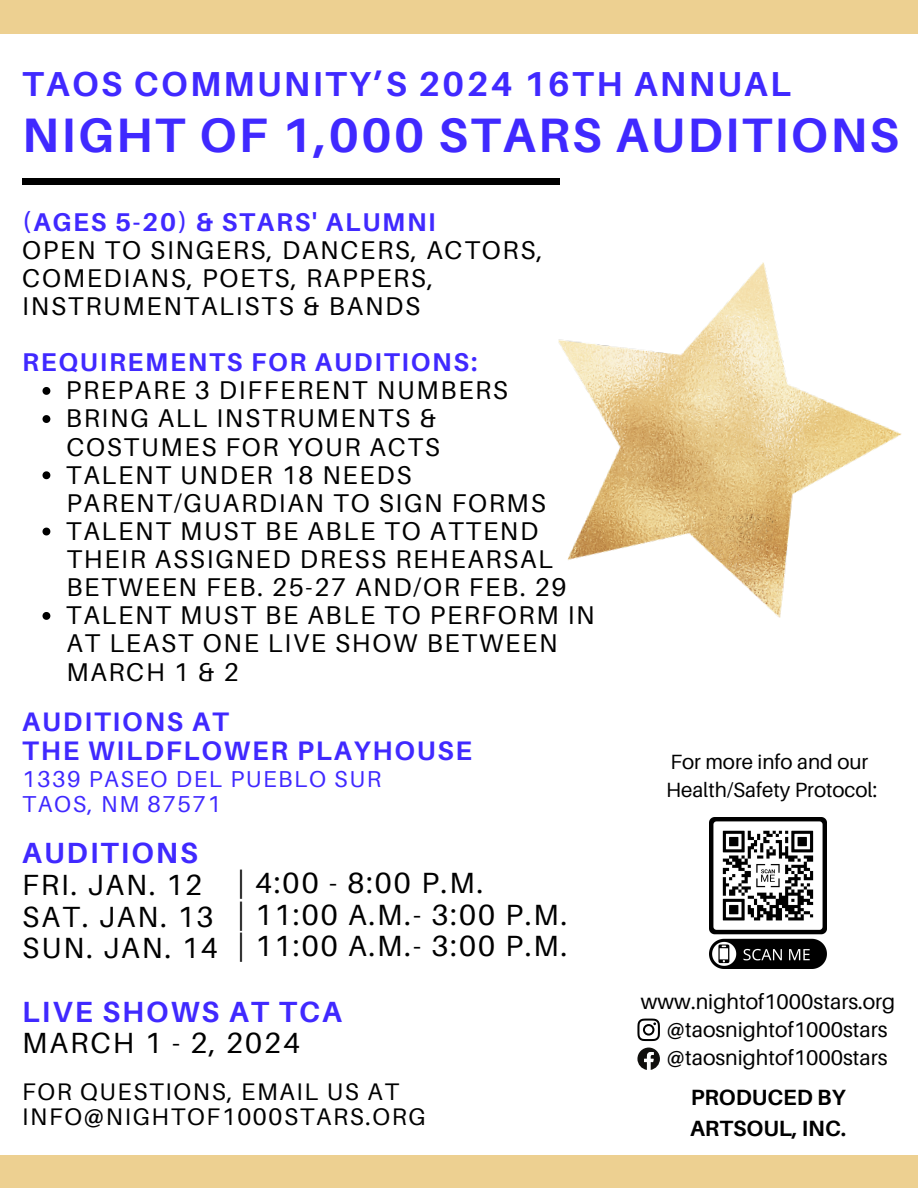
<style>
.page{position:relative;width:918px;height:1188px;background:#fff}
.page>*{position:absolute;margin:0;border:0;box-sizing:border-box;transform-origin:0 0}
.t1{font:700 48.45px "Aileron";letter-spacing:.05em;color:#4029ff}
.t2{font:700 34.65px "Aileron";letter-spacing:.07em;color:#4029ff}
.t3{font:29.25px "Aileron";letter-spacing:.07em;color:#000}
.t4{font:700 29.25px "Aileron";letter-spacing:.07em;color:#4029ff}
.t5{font:700 26.85px "Aileron";letter-spacing:.07em;color:#4029ff}
.t6{font:25.65px "Aileron";letter-spacing:.07em;color:#000}
.t7{font:700 25.65px "Aileron";letter-spacing:.07em;color:#4029ff}
.t8{font:24px "Aileron";letter-spacing:.07em;color:#000}
.t9{font:23.1px "Aileron";letter-spacing:.07em;color:#4029ff}
.t10{font:700 22.05px "Aileron";color:#000}
.t11{font:21.3px "Aileron";color:#000}
.t12{font:20.55px "Aileron";color:#000}
</style>
<div class="page">
<img style="left:558px;top:262px;width:344px;height:356px">
<div style="left:22px;top:178px;width:538px;height:7px;background:#000"></div>
<svg style="left:637px;top:1019px;width:23px;height:22px"></svg>
<svg style="left:637px;top:1048px;width:23px;height:22px"></svg>
<img style="left:710px;top:818px;width:117px;height:150px">
<div style="left:0;top:0;width:918px;height:34px;background:#edd091"></div>
<div style="left:0;top:1155px;width:918px;height:33px;background:#edd091"></div>
<svg style="left:43px;top:387px;width:7px;height:8px"></svg>
<svg style="left:43px;top:415px;width:7px;height:8px"></svg>
<svg style="left:43px;top:471px;width:7px;height:8px"></svg>
<svg style="left:43px;top:528px;width:7px;height:7px"></svg>
<svg style="left:43px;top:612px;width:7px;height:8px"></svg>
<p class="t2" style="left:22px;top:62px;width:770px">TAOS COMMUNITY’S 2024 16TH ANNUAL</p>
<p class="t1" style="left:22px;top:105px;width:878px">NIGHT OF 1,000 STARS AUDITIONS</p>
<p class="t7" style="left:22px;top:206px;width:415px">(AGES 5-20) &amp; STARS' ALUMNI</p>
<p class="t6" style="left:22px;top:234px;width:522px">OPEN TO SINGERS, DANCERS, ACTORS,</p>
<p class="t6" style="left:22px;top:262px;width:413px">COMEDIANS, POETS, RAPPERS,</p>
<p class="t6" style="left:22px;top:290px;width:400px">INSTRUMENTALISTS &amp; BANDS</p>
<p class="t7" style="left:22px;top:346px;width:457px">REQUIREMENTS FOR AUDITIONS:</p>
<p class="t6" style="left:66px;top:374px;width:443px">PREPARE 3 DIFFERENT NUMBERS</p>
<p class="t6" style="left:66px;top:403px;width:372px">BRING ALL INSTRUMENTS &amp;</p>
<p class="t6" style="left:66px;top:459px;width:347px">TALENT UNDER 18 NEEDS</p>
<p class="t6" style="left:66px;top:515px;width:474px">TALENT MUST BE ABLE TO ATTEND</p>
<p class="t6" style="left:66px;top:431px;width:375px">COSTUMES FOR YOUR ACTS</p>
<p class="t6" style="left:66px;top:487px;width:481px">PARENT/GUARDIAN TO SIGN FORMS</p>
<p class="t6" style="left:66px;top:543px;width:488px">THEIR ASSIGNED DRESS REHEARSAL</p>
<p class="t6" style="left:66px;top:571px;width:502px">BETWEEN FEB. 25-27 AND/OR FEB. 29</p>
<p class="t6" style="left:66px;top:628px;width:493px">AT LEAST ONE LIVE SHOW BETWEEN</p>
<p class="t6" style="left:66px;top:656px;width:174px">MARCH 1 &amp; 2</p>
<p class="t6" style="left:66px;top:599px;width:530px">TALENT MUST BE ABLE TO PERFORM IN</p>
<p class="t5" style="left:22px;top:705px;width:208px">AUDITIONS AT</p>
<p class="t5" style="left:22px;top:734px;width:451px">THE WILDFLOWER PLAYHOUSE</p>
<p class="t9" style="left:22px;top:764px;width:360px">1339 PASEO DEL PUEBLO SUR</p>
<p class="t9" style="left:22px;top:789px;width:200px">TAOS, NM 87571</p>
<p class="t4" style="left:22px;top:835px;width:177px">AUDITIONS</p>
<p class="t3" style="left:22px;top:867px;width:181px">FRI. JAN. 12</p>
<p class="t3" style="left:22px;top:898px;width:193px">SAT. JAN. 13</p>
<p class="t3" style="left:22px;top:930px;width:197px">SUN. JAN. 14</p>
<p class="t3" style="left:237px;top:865px;width:247px">| 4:00 - 8:00 P.M.</p>
<p class="t3" style="left:237px;top:897px;width:331px">| 11:00 A.M.- 3:00 P.M.</p>
<p class="t3" style="left:237px;top:928px;width:331px">| 11:00 A.M.- 3:00 P.M.</p>
<p class="t4" style="left:22px;top:993px;width:321px">LIVE SHOWS AT TCA</p>
<p class="t3" style="left:22px;top:1025px;width:279px">MARCH 1 - 2, 2024</p>
<p class="t8" style="left:22px;top:1076px;width:378px">FOR QUESTIONS, EMAIL US AT</p>
<p class="t8" style="left:22px;top:1102px;width:405px">INFO@NIGHTOF1000STARS.ORG</p>
<p class="t12" style="left:670px;top:749px;width:200px">For more info and our</p>
<p class="t12" style="left:666px;top:777px;width:213px">Health/Safety Protocol:</p>
<p class="t11" style="left:641px;top:988px;width:256px">www.nightof1000stars.org</p>
<p class="t11" style="left:667px;top:1016px;width:222px">@taosnightof1000stars</p>
<p class="t11" style="left:667px;top:1045px;width:222px">@taosnightof1000stars</p>
<p class="t10" style="left:691px;top:1084px;width:156px">PRODUCED BY</p>
<p class="t10" style="left:690px;top:1114px;width:158px">ARTSOUL, INC.</p>
</div>
